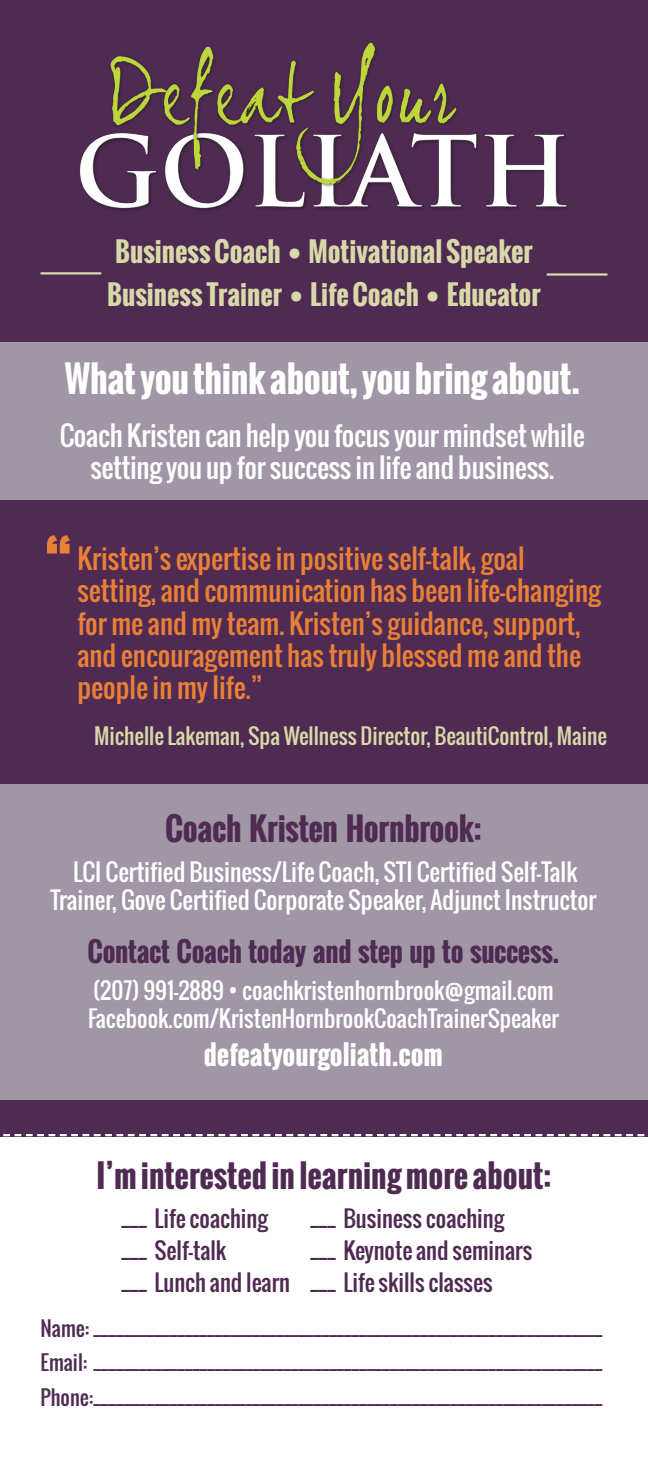
<style>
.page{position:relative;width:648px;height:1458px;background:#fff}
.page>*{position:absolute;margin:0;border:0;box-sizing:border-box;transform-origin:0 0}
.t1{font:700 67.5px "Oswald";color:#e98037}
.t2{font:700 36px "Oswald";letter-spacing:-.01em;color:#fff}
.t3{font:700 31.5px "Oswald";letter-spacing:-.005em;color:#4f2a52}
.t4{font:27px/32.4px "Oswald";color:#e98037}
.t5{font:27px/32.4px "Oswald";letter-spacing:-.01em;color:#fff;text-align:center}
.t6{font:700 27px "Oswald";color:#d8d9a8}
.t7{font:700 27px "Oswald";letter-spacing:-.01em;color:#4f2a52}
.t8{font:700 27px "Oswald";color:#fff}
.t9{font:23.62px/28.3px "Oswald";color:#fff;text-align:center}
.t10{font:22.5px "Oswald";color:#4f2a52}
.t11{font:22.5px "Oswald";color:#fff}
.t12{font:21.38px "Oswald";color:#d8d9a8}
.t13{font:20.25px "Oswald";color:#4f2a52}
</style>
<div class="page">
<div style="left:0;top:0;width:648px;height:1136px;background:#4f2a52"></div>
<img style="left:79px;top:42px;width:489px;height:168px">
<svg style="left:3px;top:1134px;width:642px;height:2px"></svg>
<hr style="left:40px;top:272px;width:61px;height:3px;background:#d8d9a8">
<hr style="left:547px;top:273px;width:61px;height:3px;background:#d8d9a8">
<div style="left:0;top:342px;width:648px;height:158px;background:#a096a6"></div>
<div style="left:0;top:784px;width:648px;height:316px;background:#a096a6"></div>
<p class="t6" style="left:115px;top:232px;width:419px">Business Coach • Motivational Speaker</p>
<p class="t6" style="left:107px;top:274px;width:435px">Business Trainer • Life Coach • Educator</p>
<p class="t2" style="left:64px;top:352px;width:517px">What you think about, you bring about.</p>
<p class="t5" style="left:60px;top:419px;width:527px">Coach Kristen can help you focus your mindset while setting you up for success in life and business.</p>
<p class="t1" style="left:43px;top:517px;width:33px">“</p>
<p class="t4" style="left:77px;top:542px;width:525px">Kristen’s expertise in positive self-talk, goal setting, and communication has been life-changing for me and my team. Kristen’s guidance, support, and encouragement has truly blessed me and the people in my life.”</p>
<p class="t12" style="left:94px;top:720px;width:514px">Michelle Lakeman, Spa Wellness Director, BeautiControl, Maine</p>
<p class="t3" style="left:165px;top:805px;width:318px">Coach Kristen Hornbrook:</p>
<p class="t9" style="left:50px;top:857px;width:547px">LCI Certified Business/Life Coach, STI Certified Self-Talk<br>Trainer, Gove Certified Corporate Speaker, Adjunct Instructor</p>
<p class="t7" style="left:88px;top:931px;width:474px">Contact Coach today and step up to success.</p>
<p class="t11" style="left:93px;top:973px;width:462px">(207) 991-2889 • coachkristenhornbrook@gmail.com</p>
<p class="t11" style="left:88px;top:1002px;width:472px">Facebook.com/KristenHornbrookCoachTrainerSpeaker</p>
<p class="t8" style="left:204px;top:1034px;width:241px">defeatyourgoliath.com</p>
<p class="t3" style="left:96px;top:1152px;width:457px">I’m interested in learning more about:</p>
<p class="t10" style="left:122px;top:1202px;width:148px">___ Life coaching</p>
<p class="t10" style="left:310px;top:1202px;width:195px">___ Business coaching</p>
<p class="t10" style="left:122px;top:1234px;width:106px">___ Self-talk</p>
<p class="t10" style="left:310px;top:1234px;width:223px">___ Keynote and seminars</p>
<p class="t10" style="left:122px;top:1265px;width:373px">___ Lunch and learn ___ Life skills classes</p>
<p class="t13" style="left:40px;top:1313px;width:563px">Name: ___________________________________________________________________</p>
<p class="t13" style="left:40px;top:1347px;width:563px">Email: ___________________________________________________________________</p>
<p class="t13" style="left:40px;top:1382px;width:563px">Phone:___________________________________________________________________</p>
</div>
